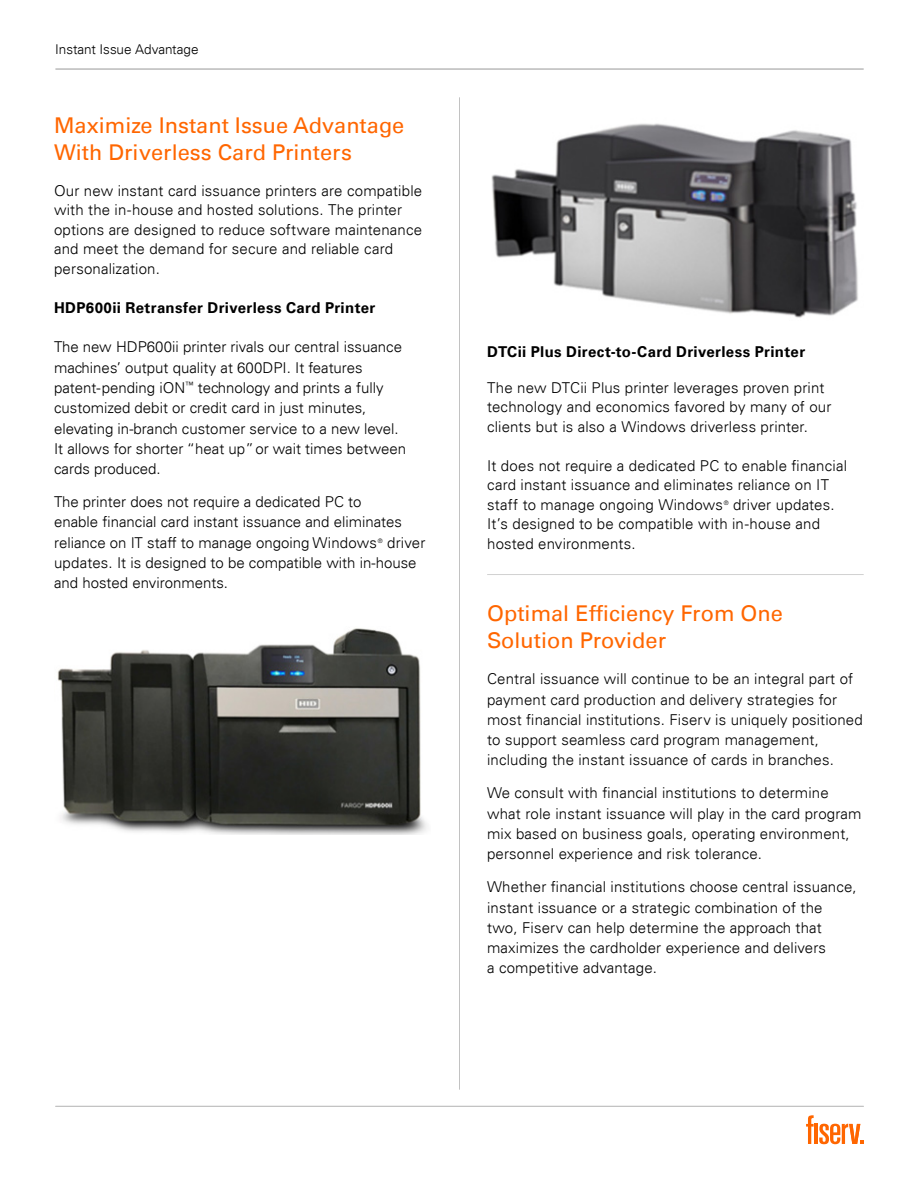
<style>
.page{position:relative;width:919px;height:1187px;background:#fff}
.page>*{position:absolute;margin:0;border:0;box-sizing:border-box;transform-origin:0 0}
.Sub_Title{font:21.75px/27px "Univers For Fiserv 55";color:#f60}
.Bullet_Point_-_10{font:300 15px/20.2px "Univers For Fiserv 45";letter-spacing:.01em;color:#000}
.Body_Copy_-_10__no_K{font:300 15px/19.5px "Univers For Fiserv 45";letter-spacing:.01em;color:#000}
.Body_Copy_-_10__no_K-2{font:700 15px "Univers For Fiserv 65";letter-spacing:.025em;color:#000}
.t1{font:300 13.5px "Univers For Fiserv 45";letter-spacing:-.005em;color:#000}
.Bullet_Point_-_10-2{font:300 6.15px "Univers For Fiserv 45";color:#000}
.Body_Copy_-_10__no_K-3{font:300 6.15px "Univers For Fiserv 45";color:#000}
</style>
<div class="page">
<svg style="left:819px;top:1123px;width:44px;height:21px"></svg>
<hr style="left:814px;top:1123px;width:3px;height:20px;background:#f60">
<svg style="left:806px;top:1115px;width:7px;height:28px"></svg>
<hr style="left:55px;top:69px;width:808px;height:1px;background:#999">
<hr style="left:55px;top:1105px;width:808px;height:1px;background:#c2c2c2">
<hr style="left:459px;top:97px;width:1px;height:992px;background:#c2c2c2">
<img style="left:57px;top:628px;width:370px;height:206px">
<hr style="left:487px;top:574px;width:376px;height:1px;background:#d1d1d1">
<img style="left:491px;top:123px;width:367px;height:195px">
<p class="t1" style="left:55px;top:41px;width:145px">Instant Issue Advantage</p>
<p class="Sub_Title" style="left:54px;top:112px;width:352px">Maximize Instant Issue Advantage<br>With Driverless Card Printers</p>
<p class="Body_Copy_-_10__no_K" style="left:54px;top:180px;width:369px">Our new instant card issuance printers are compatible with the in-house and hosted solutions. The printer options are designed to reduce software maintenance and meet the demand for secure and reliable card personalization.</p>
<p class="Body_Copy_-_10__no_K-2" style="left:54px;top:298px;width:323px">HDP600ii Retransfer Driverless Card Printer</p>
<p class="Bullet_Point_-_10" style="left:54px;top:337px;width:353px">The new HDP600ii printer rivals our central issuance machines’ output quality at 600DPI. It features patent- pending iON<sup>™</sup> technology and prints a fully customized debit or credit card in just minutes, elevating in-branch customer service to a new level.<br>It allows for shorter “heat up” or wait times between cards produced.</p>
<p class="Bullet_Point_-_10" style="left:54px;top:491px;width:349px">The printer does not require a dedicated PC to enable financial card instant issuance and eliminates reliance on IT staff to manage ongoing Windows</p>
<p class="Bullet_Point_-_10" style="left:54px;top:532px;width:373px;text-indent:333px">driver updates. It is designed to be compatible with in-house and hosted environments.</p>
<p class="Bullet_Point_-_10-2" style="left:378px;top:536px;width:6px">®</p>
<p class="Body_Copy_-_10__no_K-2" style="left:487px;top:343px;width:319px">DTCii Plus Direct-to-Card Driverless Printer</p>
<p class="Body_Copy_-_10__no_K" style="left:487px;top:377px;width:345px">The new DTCii Plus printer leverages proven print technology and economics favored by many of our clients but is also a Windows driverless printer.</p>
<p class="Body_Copy_-_10__no_K" style="left:487px;top:455px;width:361px">It does not require a dedicated PC to enable financial card instant issuance and eliminates reliance on IT staff to manage ongoing Windows</p>
<p class="Body_Copy_-_10__no_K" style="left:487px;top:494px;width:349px;text-indent:246px">driver updates.<br>It’s designed to be compatible with in-house and hosted environments.</p>
<p class="Body_Copy_-_10__no_K-3" style="left:723px;top:499px;width:6px">®</p>
<p class="Sub_Title" style="left:487px;top:600px;width:297px">Optimal Efficiency From One<br>Solution Provider</p>
<p class="Bullet_Point_-_10" style="left:487px;top:669px;width:377px">Central issuance will continue to be an integral part of payment card production and delivery strategies for most financial institutions. Fiserv is uniquely positioned to support seamless card program management, including the instant issuance of cards in branches.</p>
<p class="Bullet_Point_-_10" style="left:487px;top:783px;width:376px">We consult with financial institutions to determine what role instant issuance will play in the card program mix based on business goals, operating environment, personnel experience and risk tolerance.</p>
<p class="Bullet_Point_-_10" style="left:487px;top:876px;width:371px">Whether financial institutions choose central issuance, instant issuance or a strategic combination of the<br>two, Fiserv can help determine the approach that maximizes the cardholder experience and delivers<br>a competitive advantage.</p>
</div>
